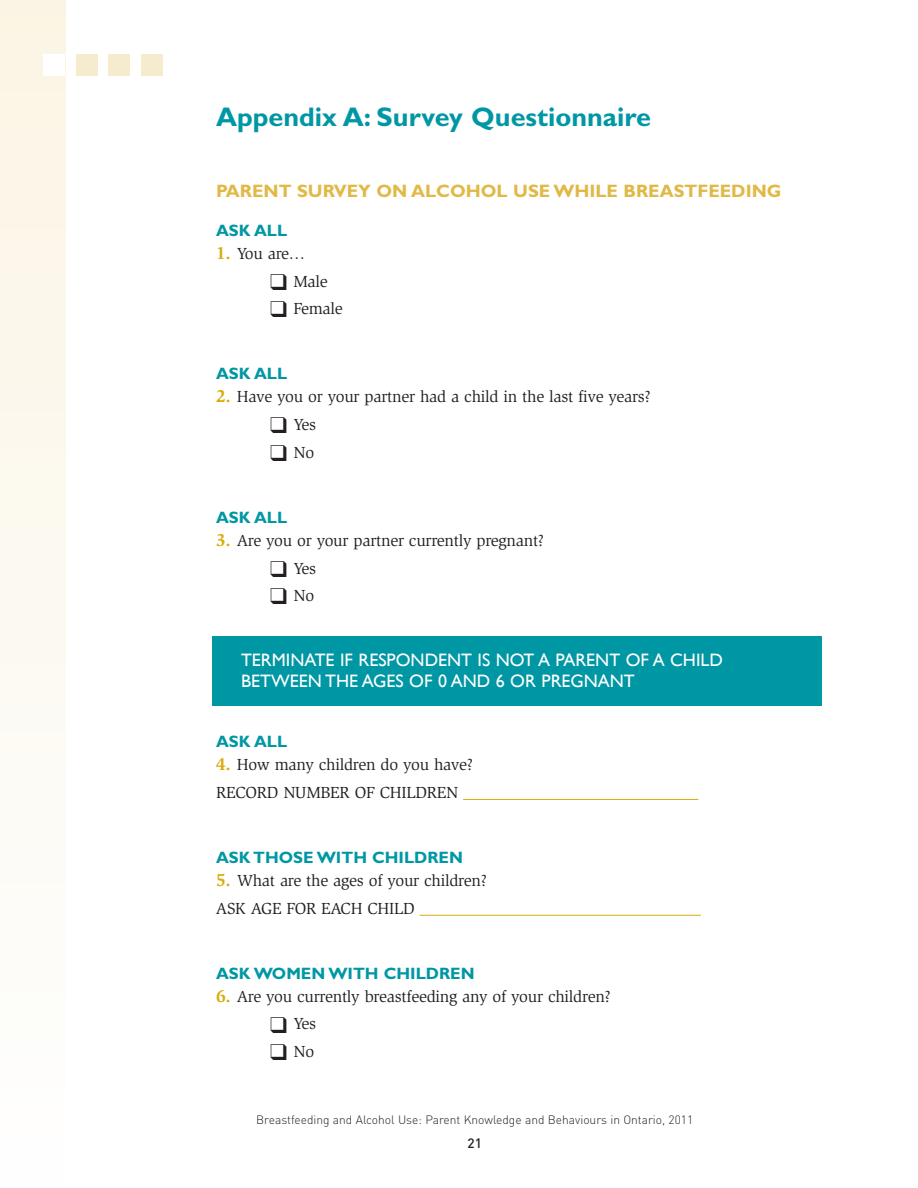
<style>
.page{position:relative;width:918px;height:1188px;background:#fff}
.page>*{position:absolute;margin:0;border:0;box-sizing:border-box;transform-origin:0 0}
.t1{font:700 27px "Gill Sans";color:#0097a4}
.t2{font:18px/21px "Gill Sans";color:#fff}
.t3{font:700 18px "Gill Sans";color:#e0b946}
.t4{font:16.5px/27.8px "Slimbach";letter-spacing:-.015em;color:#231f20}
.t5{font:700 16.5px "Gill Sans";color:#0097a4}
.t6{font:500 13.5px "DIN";color:#231f20}
.t7{font:300 12px "DIN";color:#231f20}
.s1{font-weight:700;font-size:18px;color:#d9ac0c}
</style>
<div class="page">
<div style="left:212px;top:636px;width:610px;height:69px;background:#0097a4"></div>
<div style="left:0;top:0;width:65px;height:1188px;background:linear-gradient(to right,#fdf9f1,#fdf9f1)"></div>
<hr style="left:463px;top:799px;width:235px;height:1px;background:#d9ac0c">
<hr style="left:420px;top:915px;width:281px;height:1px;background:#d9ac0c">
<div style="left:44px;top:54px;width:21px;height:22px;background:#fff"></div>
<div style="left:76px;top:54px;width:22px;height:22px;background:#f6ebcc"></div>
<div style="left:108px;top:54px;width:22px;height:22px;background:#f6ebcc"></div>
<div style="left:141px;top:54px;width:21px;height:22px;background:#f6ebcc"></div>
<h1 class="t1" style="left:216px;top:107px;width:436px">Appendix A: Survey Questionnaire</h1>
<p class="t3" style="left:216px;top:184px;width:567px">PARENT SURVEY ON ALCOHOL USE WHILE BREASTFEEDING</p>
<p class="t5" style="left:216px;top:224px;width:73px">ASK ALL</p>
<p class="t4" style="left:216px;top:241px;width:91px"><span class="s1">1.</span> You are…</p>
<p class="t4" style="left:270px;top:268px;width:59px">❑ Male</p>
<p class="t4" style="left:270px;top:296px;width:74px">❑ Female</p>
<p class="t5" style="left:216px;top:368px;width:73px">ASK ALL</p>
<p class="t4" style="left:216px;top:384px;width:436px"><span class="s1">2.</span> Have you or your partner had a child in the last five years?</p>
<p class="t4" style="left:270px;top:412px;width:48px">❑ Yes</p>
<p class="t4" style="left:270px;top:440px;width:46px">❑ No</p>
<p class="t5" style="left:216px;top:511px;width:73px">ASK ALL</p>
<p class="t4" style="left:216px;top:528px;width:330px"><span class="s1">3.</span> Are you or your partner currently pregnant?</p>
<p class="t4" style="left:270px;top:555px;width:48px">❑ Yes</p>
<p class="t4" style="left:270px;top:583px;width:46px">❑ No</p>
<p class="t2" style="left:241px;top:649px;width:483px">TERMINATE IF RESPONDENT IS NOT A PARENT OF A CHILD<br>BETWEEN THE AGES OF 0 AND 6 OR PREGNANT</p>
<p class="t5" style="left:216px;top:735px;width:73px">ASK ALL</p>
<p class="t4" style="left:216px;top:752px;width:259px"><span class="s1">4.</span> How many children do you have?<br>RECORD NUMBER OF CHILDREN</p>
<p class="t5" style="left:216px;top:851px;width:249px">ASK THOSE WITH CHILDREN</p>
<p class="t4" style="left:216px;top:868px;width:273px"><span class="s1">5.</span> What are the ages of your children?<br>ASK AGE FOR EACH CHILD</p>
<p class="t5" style="left:216px;top:967px;width:260px">ASK WOMEN WITH CHILDREN</p>
<p class="t4" style="left:216px;top:984px;width:396px"><span class="s1">6.</span> Are you currently breastfeeding any of your children?</p>
<p class="t4" style="left:270px;top:1011px;width:48px">❑ Yes</p>
<p class="t4" style="left:270px;top:1039px;width:46px">❑ No</p>
<p class="t7" style="left:256px;top:1113px;width:439px">Breastfeeding and Alcohol Use: Parent Knowledge and Behaviours in Ontario, 2011</p>
<p class="t6" style="left:468px;top:1136px;width:16px">21</p>
</div>
